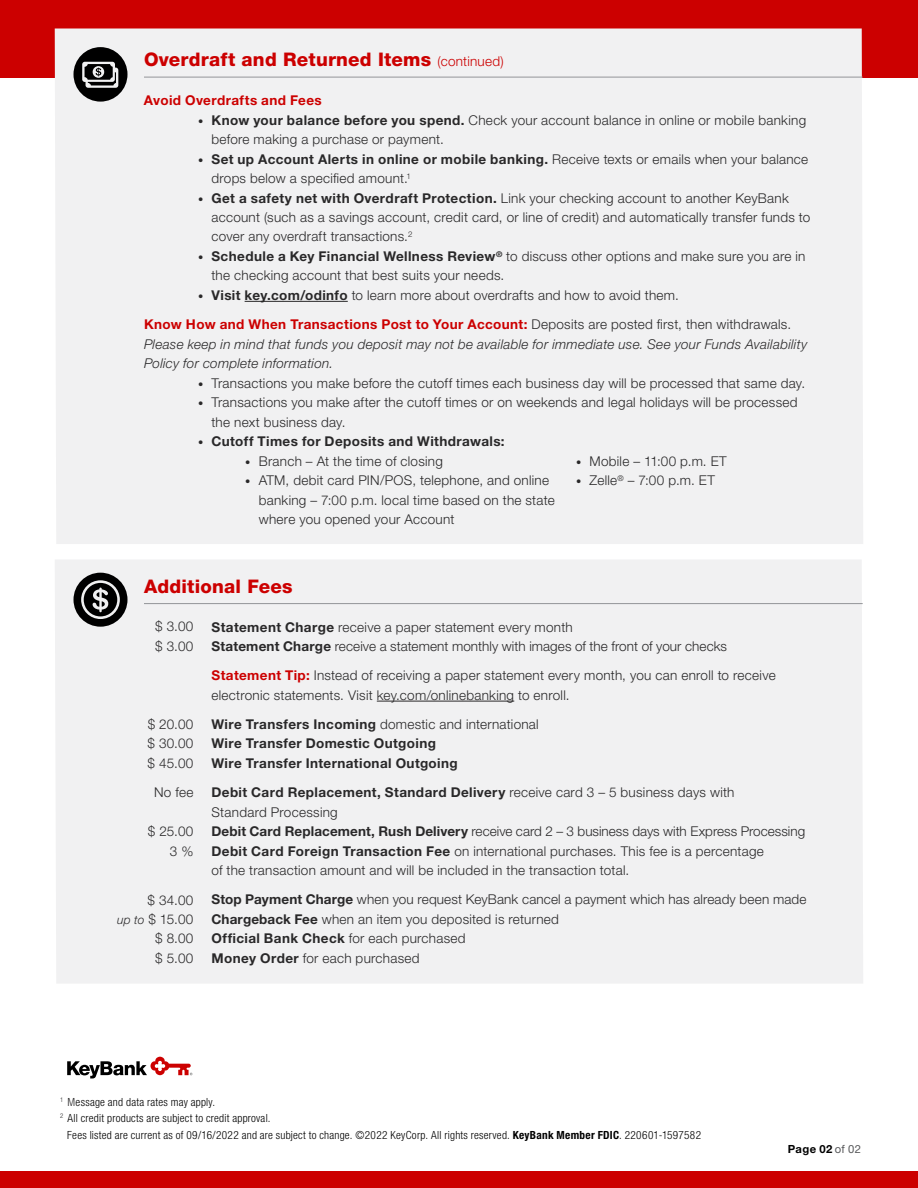
<style>
.page{position:relative;width:918px;height:1188px;background:#fff}
.page>*{position:absolute;margin:0;border:0;box-sizing:border-box;transform-origin:0 0}
.t1{font:800 18.75px "Helvetica Neue LT Std";letter-spacing:.01em;color:#c00}
.t2{font:300 13.5px/19.5px "Helvetica Neue LT Std";letter-spacing:.02em;color:#292829}
.t3{font:700 13.5px/19.5px "Helvetica Neue LT Std";letter-spacing:.03em;color:#292829}
.t4{font:italic 300 13.5px/19.5px "Helvetica Neue LT Std";letter-spacing:.02em;color:#292829}
.t5{font:700 13.5px "Helvetica Neue LT Std";letter-spacing:.03em;color:#c00}
.t6{font:300 condensed 11.25px "Helvetica Neue LT Std";letter-spacing:.02em;color:#000}
.t7{font:700 11.25px "Helvetica Neue LT Std";letter-spacing:.035em;color:#000}
.s1{font-weight:300;font-size:13.5px}
.s2{font-weight:700;font-size:10.5px}
.s3{font-weight:700}
.s4{font-weight:700;color:#c00}
.s5{font-size:10.5px}
.s6{font-weight:300}
.s7{font-style:italic;font-size:12px}
.s8{color:#292829}
.s9{font-weight:400;color:#58595b}
</style>
<div class="page">
<div style="left:0;top:0;width:918px;height:78px;background:#c00"></div>
<div style="left:55px;top:28px;width:808px;height:516px;background:#f1f1f2"></div>
<div style="left:55px;top:560px;width:808px;height:423px;background:#f1f1f2"></div>
<hr style="left:144px;top:77px;width:719px;height:1px;background:#939598">
<hr style="left:245px;top:301px;width:103px;height:1px;background:#292829">
<hr style="left:144px;top:603px;width:719px;height:1px;background:#939598">
<hr style="left:377px;top:701px;width:137px;height:1px;background:#292829">
<svg style="left:74px;top:47px;width:54px;height:55px;background:#5a5a5b"></svg>
<svg style="left:74px;top:573px;width:54px;height:54px"></svg>
<svg style="left:67px;top:1057px;width:125px;height:22px"></svg>
<div style="left:0;top:1172px;width:918px;height:16px;background:#c00"></div>
<h1 class="t1" style="left:144px;top:48px;width:361px">Overdraft and Returned Items <span class="s1">(continued)</span></h1>
<p class="t5" style="left:144px;top:92px;width:179px">Avoid Overdrafts and Fees</p>
<p class="t2" style="left:212px;top:110px;width:596px;text-indent:-14px"><span class="s2">•</span> <span class="s3">Know your balance before you spend.</span> Check your account balance in online or mobile banking before making a purchase or payment.</p>
<p class="t2" style="left:212px;top:149px;width:598px;text-indent:-14px"><span class="s2">•</span> <span class="s3">Set up Account Alerts in online or mobile banking.</span> Receive texts or emails when your balance drops below a specified amount.<sup>1</sup></p>
<p class="t2" style="left:212px;top:188px;width:600px;text-indent:-14px"><span class="s2">•</span> <span class="s3">Get a safety net with Overdraft Protection.</span> Link your checking account to another KeyBank account (such as a savings account, credit card, or line of credit) and automatically transfer funds to cover any overdraft transactions.<sup>2</sup></p>
<p class="t2" style="left:211px;top:246px;width:596px;text-indent:-13px"><span class="s2">•</span> <span class="s3">Schedule a Key Financial Wellness Review</span><sup>®</sup> to discuss other options and make sure you are in the checking account that best suits your needs.</p>
<p class="t2" style="left:144px;top:280px;width:649px;line-height:29.2px;text-indent:54px"><span class="s2">•</span> <span class="s3">Visit key.com/odinfo</span> to learn more about overdrafts and how to avoid them.<br><span class="s4">Know How and When Transactions Post to Your Account:</span> Deposits are posted first, then withdrawals.</p>
<p class="t4" style="left:144px;top:334px;width:665px">Please keep in mind that funds you deposit may not be available for immediate use. See your Funds Availability<br>Policy for complete information.</p>
<p class="t2" style="left:198px;top:373px;width:609px"><span class="s5">•</span> Transactions you make before the cutoff times each business day will be processed that same day.</p>
<p class="t2" style="left:212px;top:392px;width:588px;text-indent:-14px"><span class="s5">•</span> Transactions you make after the cutoff times or on weekends and legal holidays will be processed the next business day.</p>
<p class="t3" style="left:198px;top:431px;width:308px"><span class="s5">•</span> Cutoff Times for Deposits and Withdrawals:</p>
<p class="t2" style="left:245px;top:451px;width:199px"><span class="s5">•</span> Branch – At the time of closing</p>
<p class="t2" style="left:259px;top:470px;width:297px;text-indent:-14px"><span class="s5">•</span> ATM, debit card PIN/POS, telephone, and online banking – 7:00 p.m. local time based on the state where you opened your Account</p>
<p class="t2" style="left:576px;top:451px;width:152px"><span class="s5">•</span> Mobile – 11:00 p.m. ET</p>
<p class="t2" style="left:576px;top:470px;width:140px"><span class="s5">•</span> Zelle<sup>®</sup> – 7:00 p.m. ET</p>
<h1 class="t1" style="left:144px;top:575px;width:150px">Additional Fees</h1>
<p class="t2" style="left:212px;top:617px;width:517px"><span class="s3">Statement Charge</span> receive a paper statement every month<br><span class="s3">Statement Charge</span> receive a statement monthly with images of the front of your checks</p>
<p class="t2" style="left:212px;top:665px;width:566px"><span class="s4">Statement Tip:</span> Instead of receiving a paper statement every month, you can enroll to receive electronic statements. Visit key.com/onlinebanking to enroll.</p>
<p class="t3" style="left:212px;top:714px;width:329px">Wire Transfers Incoming <span class="s6">domestic and international<br></span>Wire Transfer Domestic Outgoing<br>Wire Transfer International Outgoing</p>
<p class="t2" style="left:212px;top:782px;width:595px"><span class="s3">Debit Card Replacement, Standard Delivery</span> receive card 3 – 5 business days with<br>Standard Processing<br><span class="s3">Debit Card Replacement, Rush Delivery</span> receive card 2 – 3 business days with Express Processing <span class="s3">Debit Card Foreign Transaction Fee</span> on international purchases. This fee is a percentage<br>of the transaction amount and will be included in the transaction total.</p>
<p class="t2" style="left:212px;top:890px;width:596px"><span class="s3">Stop Payment Charge</span> when you request KeyBank cancel a payment which has already been made <span class="s3">Chargeback Fee</span> when an item you deposited is returned<br><span class="s3">Official Bank Check</span> for each purchased<br><span class="s3">Money Order</span> for each purchased</p>
<p class="t2" style="left:155px;top:617px;width:40px">$ 3.00 $ 3.00</p>
<p class="t2" style="left:148px;top:714px;width:47px;text-align:justify">$ 20.00 $ 30.00 $ 45.00</p>
<p class="t2" style="left:154px;top:782px;width:41px">No fee</p>
<p class="t2" style="left:148px;top:821px;width:47px;text-align:right">$ 25.00<br>3 %</p>
<p class="t2" style="left:117px;top:890px;width:78px;text-align:right">$ 34.00<br><span class="s7">up to</span> $ 15.00 $ 8.00<br>$ 5.00</p>
<p class="t6" style="left:60px;top:1095px;width:157px"><sup>1</sup> <span class="s8">M</span>essage and data rates may apply.</p>
<p class="t6" style="left:60px;top:1112px;width:212px"><sup>2</sup> All credit products are subject to credit approval.</p>
<p class="t6" style="left:67px;top:1128px;width:635px">Fees listed are current as of 09/16/2022 and are subject to change. ©2022 KeyCorp. All rights reserved. <span class="s3">KeyBank Member FDIC</span>. 220601-1597582</p>
<p class="t7" style="left:788px;top:1142px;width:75px">Page 02 <span class="s9">of 02</span></p>
</div>
